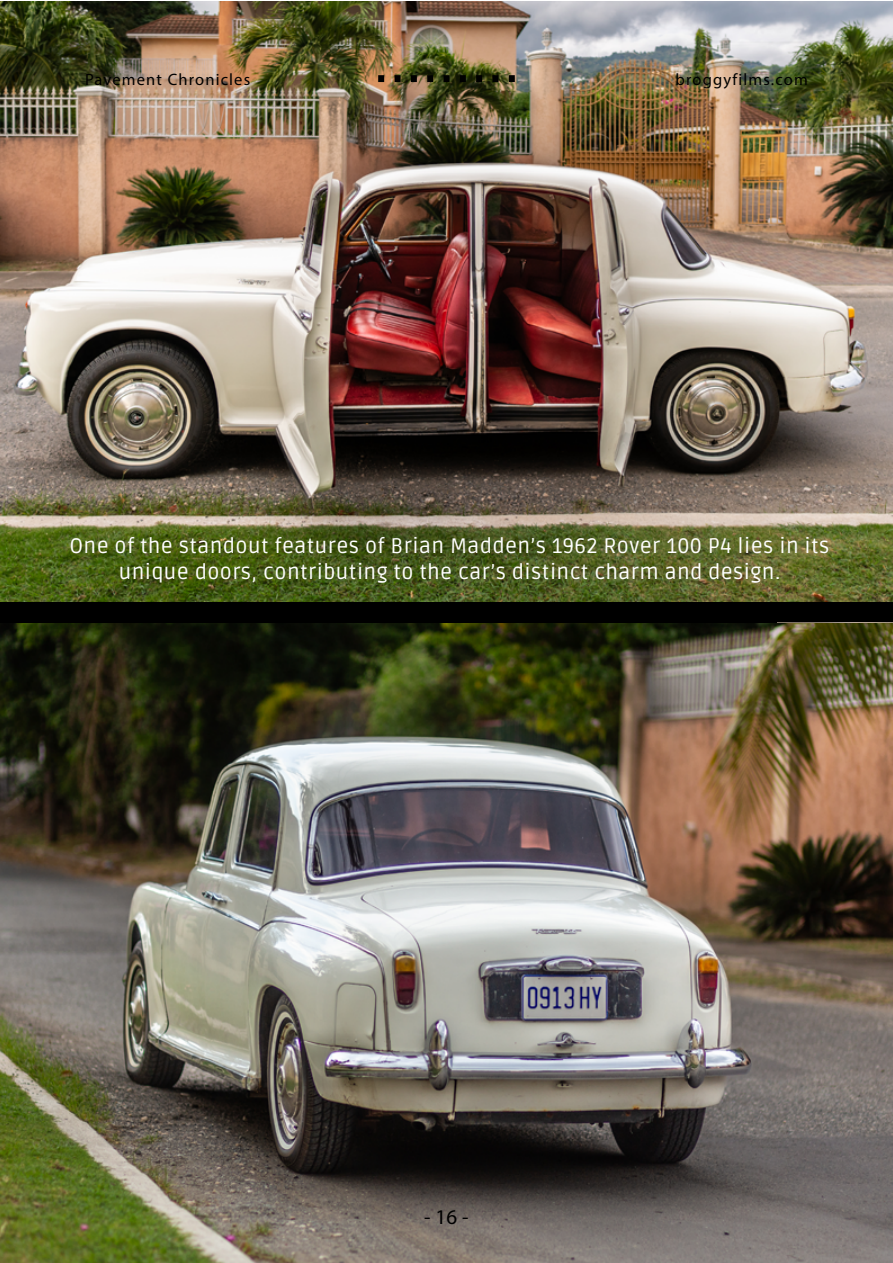
<style>
.page{position:relative;width:893px;height:1263px;background:#fff}
.page>*{position:absolute;margin:0;border:0;box-sizing:border-box;transform-origin:0 0}
.t1{font:21px/25.2px "Ruda";letter-spacing:.02em;color:#fff;text-align:center}
.t2{font:21px "Myriad Pro";color:#000}
.t3{font:16.5px "Myriad Pro";letter-spacing:.07em;color:#000}
.t4{font:16.5px "Myriad Pro";letter-spacing:.07em;color:#000101}
</style>
<div class="page">
<div style="left:0;top:578px;width:893px;height:70px;background:#000"></div>
<img style="left:0;top:2px;width:893px;height:599px">
<img style="left:0;top:623px;width:893px;height:639px">
<div style="left:378px;top:75px;width:6px;height:7px;background:#000"></div>
<div style="left:509px;top:75px;width:6px;height:7px;background:#000"></div>
<div style="left:460px;top:75px;width:6px;height:7px;background:#000"></div>
<div style="left:492px;top:75px;width:6px;height:7px;background:#000"></div>
<div style="left:443px;top:75px;width:6px;height:7px;background:#000"></div>
<div style="left:411px;top:75px;width:6px;height:7px;background:#000"></div>
<div style="left:476px;top:75px;width:6px;height:7px;background:#000"></div>
<div style="left:427px;top:75px;width:6px;height:7px;background:#000"></div>
<div style="left:395px;top:75px;width:6px;height:7px;background:#000"></div>
<p class="t3" style="left:85px;top:69px;width:167px">Pavement Chronicles</p>
<p class="t4" style="left:676px;top:69px;width:134px">broggyfilms.com</p>
<p class="t1" style="left:69px;top:532px;width:762px">One of the standout features of Brian Madden’s 1962 Rover 100 P4 lies in its unique doors, contributing to the car’s distinct charm and design.</p>
<p class="t2" style="left:424px;top:1203px;width:46px">- 16 -</p>
</div>
